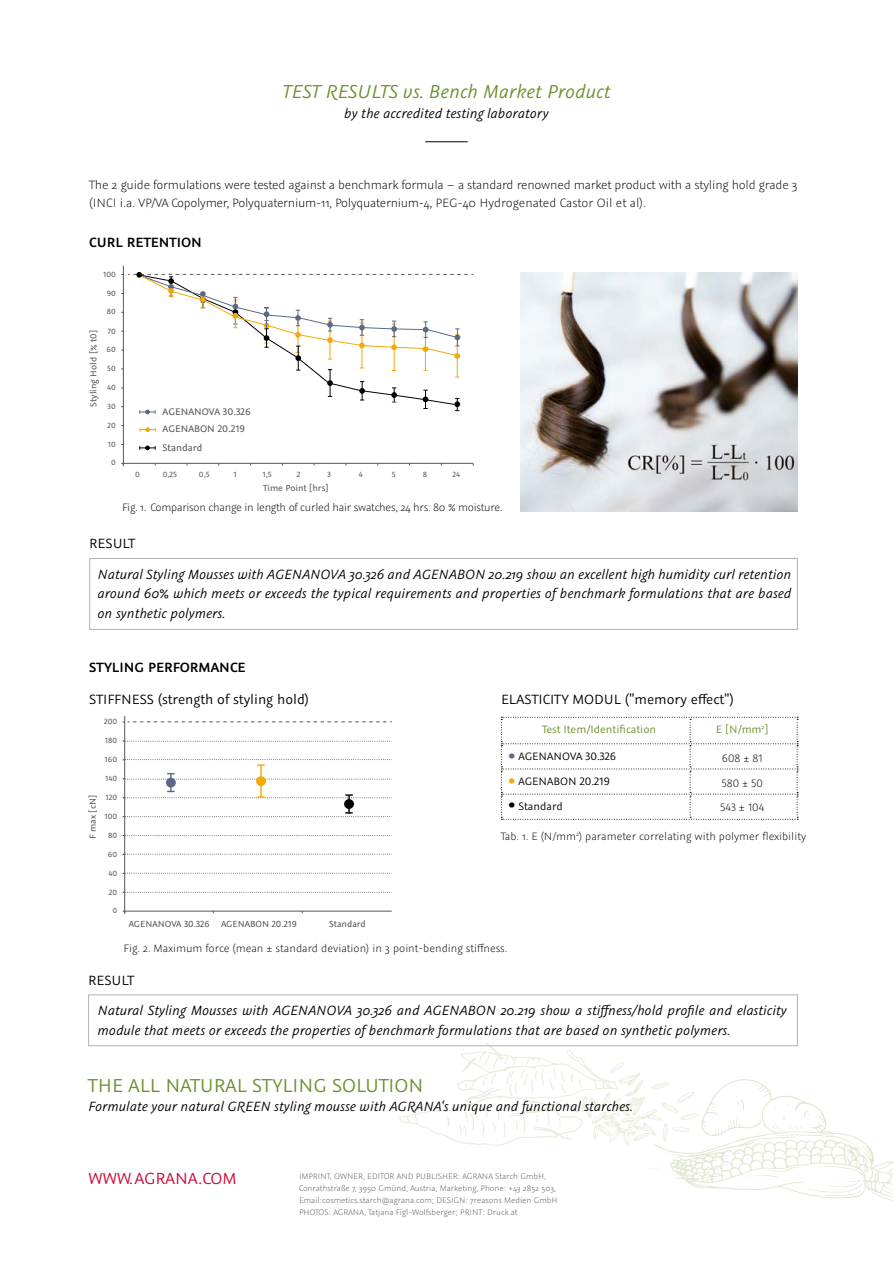
<style>
.page{position:relative;width:893px;height:1263px;background:#fff}
.page>*{position:absolute;margin:0;border:0;box-sizing:border-box;transform-origin:0 0}
.t1{font:italic 21px "Graublau Sans";color:#6a902d}
.t2{font:21px "Graublau Sans";color:#6a902d}
.t3{font:18px "Graublau Sans";color:#cc0935}
.t4{font:italic 15px/19.5px "Graublau Sans";color:#000;text-align:justify}
.t5{font:15px "Graublau Sans";color:#000}
.t6{font:600 15px "Graublau Sans";color:#000}
.t7{font:300 13.5px/18px "Graublau Sans";letter-spacing:-.015em;color:#000}
.t8{font:300 12px "Graublau Sans";color:#000}
.t9{font:300 12px "Graublau Sans";letter-spacing:-.02em;color:#000}
.t10{font:12px "Graublau Sans";color:#000}
.t11{font:12px "Graublau Sans";color:#6a902d}
.t12{font:10.65px "Graublau Sans";color:#575756}
.t13{font:9.9px "Graublau Sans";color:#575756}
.t14{font:9.75px "Graublau Sans";color:#575756}
.t15{font:300 9px/12px "Graublau Sans";color:#575756}
.t16{font:8.4px "Graublau Sans";color:#575756}
.s1{font-size:21px;color:#5b6985}
.s2{font-size:21px;color:#f6a803}
.s3{font-size:21px}
</style>
<div class="page">
<svg style="left:140px;top:427px;width:16px;height:5px"></svg>
<hr style="left:123px;top:266px;width:1px;height:200px;background:#575756">
<hr style="left:121px;top:463px;width:352px;height:1px;background:#575756">
<svg style="left:139px;top:445px;width:17px;height:5px"></svg>
<svg style="left:121px;top:272px;width:352px;height:142px"></svg>
<hr style="left:124px;top:716px;width:1px;height:198px;background:#575756">
<hr style="left:123px;top:911px;width:269px;height:1px;background:#575756">
<svg style="left:123px;top:892px;width:269px;height:1px"></svg>
<svg style="left:123px;top:873px;width:269px;height:1px"></svg>
<svg style="left:123px;top:854px;width:269px;height:1px"></svg>
<svg style="left:123px;top:835px;width:269px;height:1px"></svg>
<svg style="left:123px;top:740px;width:269px;height:2px"></svg>
<svg style="left:123px;top:722px;width:269px;height:1px"></svg>
<svg style="left:123px;top:759px;width:269px;height:7px"></svg>
<hr style="left:260px;top:765px;width:2px;height:32px;background:#f6a803">
<svg style="left:123px;top:773px;width:269px;height:44px"></svg>
<svg style="left:398px;top:1042px;width:495px;height:159px"></svg>
<svg style="left:501px;top:717px;width:297px;height:103px"></svg>
<hr style="left:425px;top:141px;width:43px;height:1px;background:#000">
<div style="left:89px;top:558px;width:709px;height:72px;border:1px solid #b3b2b2"></div>
<div style="left:88px;top:994px;width:710px;height:52px;border:1px solid #b3b2b2"></div>
<img style="left:521px;top:273px;width:276px;height:238px">
<h1 class="t1" style="left:283px;top:78px;width:329px">TEST RESULTS vs. Bench Market Product</h1>
<p class="t4" style="left:344px;top:103px;width:206px">by the accredited testing laboratory</p>
<p class="t7" style="left:89px;top:176px;width:710px">The 2 guide formulations were tested against a benchmark formula – a standard renowned market product with a styling hold grade 3 (INCI i.a. VP/VA Copolymer, Polyquaternium-11, Polyquaternium-4, PEG-40 Hydrogenated Castor Oil et al).</p>
<p class="t6" style="left:89px;top:233px;width:114px">CURL RETENTION</p>
<p class="t16" style="left:103px;top:269px;width:14px">100</p>
<p class="t16" style="left:107px;top:288px;width:11px">90</p>
<p class="t16" style="left:107px;top:307px;width:11px">80</p>
<p class="t16" style="left:108px;top:326px;width:9px">70</p>
<p class="t16" style="left:107px;top:345px;width:11px">60</p>
<p class="t16" style="left:107px;top:363px;width:10px">50</p>
<p class="t16" style="left:107px;top:383px;width:10px">40</p>
<p class="t16" style="left:108px;top:401px;width:10px">30</p>
<p class="t16" style="left:108px;top:421px;width:10px">20</p>
<p class="t16" style="left:108px;top:439px;width:9px">10</p>
<p class="t16" style="left:111px;top:458px;width:6px">0</p>
<p class="t14" style="left:88px;top:407px;width:78px;rotate:-90deg">Styling Hold [% t0]</p>
<p class="t12" style="left:163px;top:405px;width:90px">AGENANOVA 30.326</p>
<p class="t12" style="left:163px;top:423px;width:84px">AGENABON 20.219</p>
<p class="t12" style="left:163px;top:441px;width:41px">Standard</p>
<p class="t16" style="left:135px;top:469px;width:6px">0</p>
<p class="t16" style="left:163px;top:469px;width:16px">0,25</p>
<p class="t16" style="left:199px;top:469px;width:12px">0,5</p>
<p class="t16" style="left:233px;top:469px;width:5px">1</p>
<p class="t16" style="left:262px;top:469px;width:11px">1,5</p>
<p class="t16" style="left:297px;top:469px;width:5px">2</p>
<p class="t16" style="left:328px;top:469px;width:5px">3</p>
<p class="t16" style="left:359px;top:469px;width:6px">4</p>
<p class="t16" style="left:392px;top:469px;width:5px">5</p>
<p class="t16" style="left:423px;top:469px;width:6px">8</p>
<p class="t16" style="left:453px;top:469px;width:9px">24</p>
<p class="t14" style="left:263px;top:482px;width:67px">Time Point [hrs]</p>
<p class="t9" style="left:122px;top:500px;width:382px">Fig. 1. Comparison change in length of curled hair swatches, 24 hrs. 80 % moisture.</p>
<p class="t5" style="left:89px;top:535px;width:47px">RESULT</p>
<p class="t4" style="left:97px;top:564px;width:696px">Natural Styling Mousses with AGENANOVA 30.326 and AGENABON 20.219 show an excellent high humidity curl retention around 60% which meets or exceeds the typical requirements and properties of benchmark formulations that are based on synthetic polymers.</p>
<p class="t6" style="left:89px;top:658px;width:158px">STYLING PERFORMANCE</p>
<p class="t5" style="left:89px;top:691px;width:221px">STIFFNESS (strength of styling hold)</p>
<p class="t16" style="left:104px;top:716px;width:15px">200</p>
<p class="t16" style="left:105px;top:735px;width:14px">180</p>
<p class="t16" style="left:105px;top:754px;width:14px">160</p>
<p class="t16" style="left:105px;top:774px;width:13px">140</p>
<p class="t16" style="left:106px;top:792px;width:13px">120</p>
<p class="t16" style="left:104px;top:811px;width:14px">100</p>
<p class="t16" style="left:108px;top:830px;width:11px">80</p>
<p class="t16" style="left:108px;top:849px;width:11px">60</p>
<p class="t16" style="left:108px;top:868px;width:10px">40</p>
<p class="t16" style="left:109px;top:887px;width:10px">20</p>
<p class="t16" style="left:113px;top:906px;width:6px">0</p>
<p class="t13" style="left:87px;top:839px;width:45px;rotate:-90deg">F max [cN]</p>
<p class="t13" style="left:129px;top:918px;width:170px">AGENANOVA 30.326 AGENABON 20.219</p>
<p class="t13" style="left:329px;top:918px;width:38px">Standard</p>
<p class="t5" style="left:501px;top:691px;width:234px">ELASTICITY MODUL ("memory effect")</p>
<p class="t11" style="left:542px;top:722px;width:116px">Test Item/Identification</p>
<p class="t11" style="left:716px;top:722px;width:54px">E [N/mm<sup>2</sup>]</p>
<p class="t10" style="left:508px;top:749px;width:109px"><span class="s1">•</span> AGENANOVA 30.326</p>
<p class="t8" style="left:722px;top:751px;width:42px">608 ± 81</p>
<p class="t10" style="left:508px;top:775px;width:103px"><span class="s2">•</span> AGENABON 20.219</p>
<p class="t8" style="left:721px;top:776px;width:43px">580 ± 50</p>
<p class="t10" style="left:508px;top:799px;width:56px"><span class="s3">•</span> Standard</p>
<p class="t8" style="left:720px;top:800px;width:46px">543 ± 104</p>
<p class="t8" style="left:501px;top:830px;width:307px">Tab. 1. E (N/mm<sup>2</sup>) parameter correlating with polymer flexibility</p>
<p class="t8" style="left:124px;top:941px;width:385px">Fig. 2. Maximum force (mean ± standard deviation) in 3 point-bending stiffness.</p>
<p class="t5" style="left:88px;top:971px;width:47px">RESULT</p>
<p class="t4" style="left:97px;top:1000px;width:691px">Natural Styling Mousses with AGENANOVA 30.326 and AGENABON 20.219 show a stiffness/hold profile and elasticity module that meets or exceeds the properties of benchmark formulations that are based on synthetic polymers.</p>
<h1 class="t2" style="left:88px;top:1073px;width:337px">THE ALL NATURAL STYLING SOLUTION</h1>
<p class="t4" style="left:88px;top:1096px;width:546px">Formulate your natural GREEN styling mousse with AGRANA‘s unique and functional starches.</p>
<p class="t3" style="left:89px;top:1168px;width:149px">WWW.AGRANA.COM</p>
<p class="t15" style="left:299px;top:1170px;width:260px">IMPRINT, OWNER, EDITOR AND PUBLISHER: AGRANA Starch GmbH, Conrathstraße 7, 3950 Gmünd, Austria, Marketing, Phone: +43 2852 503, Email:cosmetics.starch@agrana.com; DESIGN: 7reasons Medien GmbH PHOTOS: AGRANA, Tatjana Figl-Wolfsberger; PRINT: Druck.at</p>
</div>
